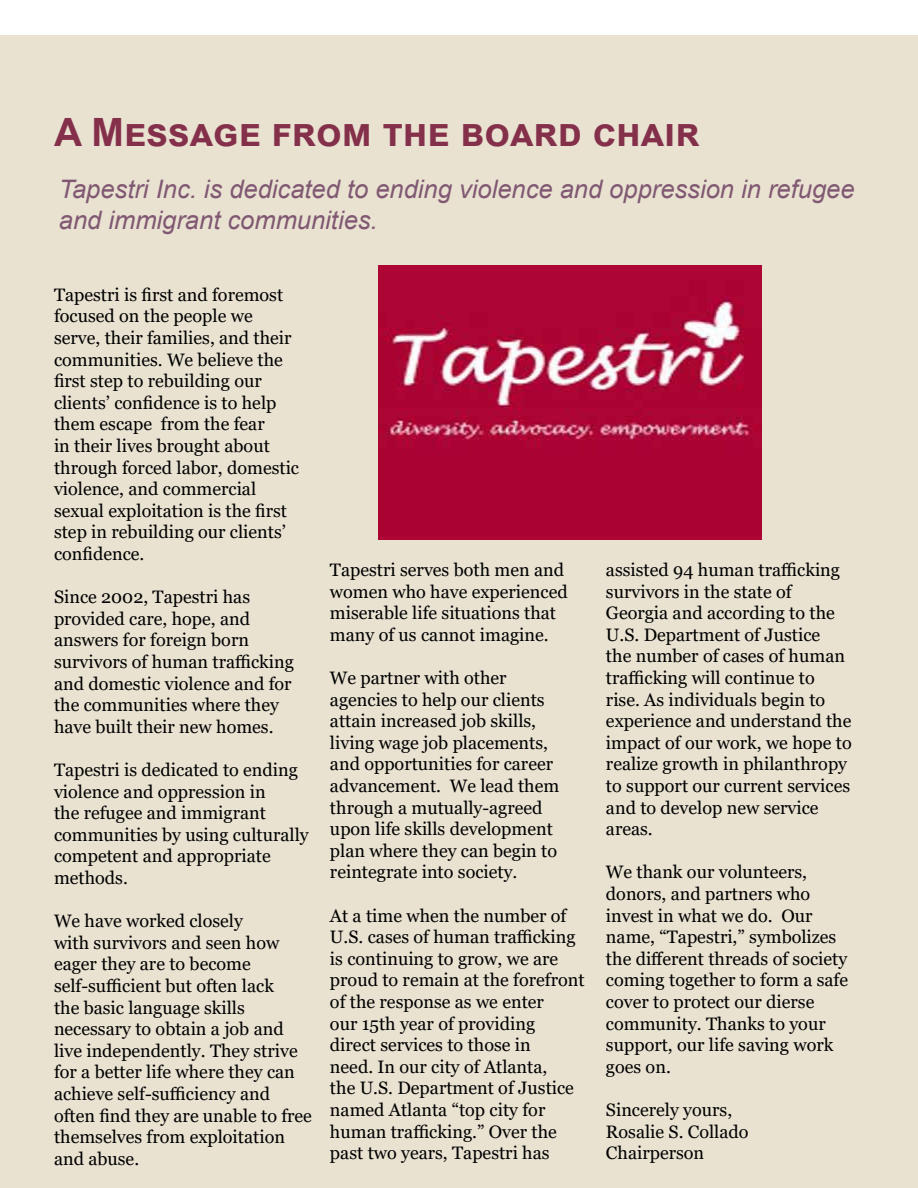
<style>
.page{position:relative;width:918px;height:1188px;background:#fff}
.page>*{position:absolute;margin:0;border:0;box-sizing:border-box;transform-origin:0 0}
.t1{font:700 39px "Arial";color:#84304b}
.t2{font:italic 25.5px/30.6px "Arial";color:#805872}
.t3{font:18px/21.6px "Georgia";color:#000}
</style>
<div class="page">
<div style="left:0;top:35px;width:918px;height:1153px;background:#e9e2d1"></div>
<img style="left:378px;top:266px;width:383px;height:273px">
<h1 class="t1" style="left:54px;top:104px;width:638px">A Message from the board chair</h1>
<h2 class="t2" style="left:59px;top:174px;width:797px">Tapestri Inc. is dedicated to ending violence and oppression in refugee and immigrant communities.</h2>
<p class="t3" style="left:54px;top:284px;width:247px">Tapestri is first and foremost focused on the people we serve, their families, and their communities. We believe the first step to rebuilding our clients’ confidence is to help them escape from the fear<br>in their lives brought about through forced labor, domestic violence, and commercial sexual exploitation is the first step in rebuilding our clients’ confidence.</p>
<p class="t3" style="left:54px;top:587px;width:241px">Since 2002, Tapestri has provided care, hope, and answers for foreign born survivors of human trafficking and domestic violence and for the communities where they have built their new homes.</p>
<p class="t3" style="left:54px;top:759px;width:256px">Tapestri is dedicated to ending violence and oppression in<br>the refugee and immigrant communities by using culturally competent and appropriate methods.</p>
<p class="t3" style="left:54px;top:911px;width:259px">We have worked closely<br>with survivors and seen how eager they are to become self-sufficient but often lack<br>the basic language skills necessary to obtain a job and live independently. They strive for a better life where they can achieve self-sufficiency and often find they are unable to free themselves from exploitation and abuse.</p>
<p class="t3" style="left:330px;top:559px;width:239px">Tapestri serves both men and women who have experienced miserable life situations that many of us cannot imagine.</p>
<p class="t3" style="left:330px;top:667px;width:231px">We partner with other agencies to help our clients attain increased job skills, living wage job placements, and opportunities for career advancement. We lead them through a mutually-agreed upon life skills development plan where they can begin to reintegrate into society.</p>
<p class="t3" style="left:330px;top:905px;width:256px">At a time when the number of<br>U.S. cases of human trafficking is continuing to grow, we are proud to remain at the forefront of the response as we enter<br>our 15th year of providing direct services to those in<br>need. In our city of Atlanta,<br>the U.S. Department of Justice named Atlanta “top city for human trafficking.” Over the past two years, Tapestri has</p>
<p class="t3" style="left:606px;top:559px;width:247px">assisted 94 human trafficking survivors in the state of<br>Georgia and according to the<br>U.S. Department of Justice<br>the number of cases of human trafficking will continue to rise. As individuals begin to experience and understand the impact of our work, we hope to realize growth in philanthropy to support our current services and to develop new service areas.</p>
<p class="t3" style="left:606px;top:862px;width:244px">We thank our volunteers, donors, and partners who invest in what we do. Our name, “Tapestri,” symbolizes the different threads of society coming together to form a safe cover to protect our dierse community. Thanks to your support, our life saving work goes on.</p>
<p class="t3" style="left:606px;top:1099px;width:144px">Sincerely yours,<br>Rosalie S. Collado<br>Chairperson</p>
</div>
